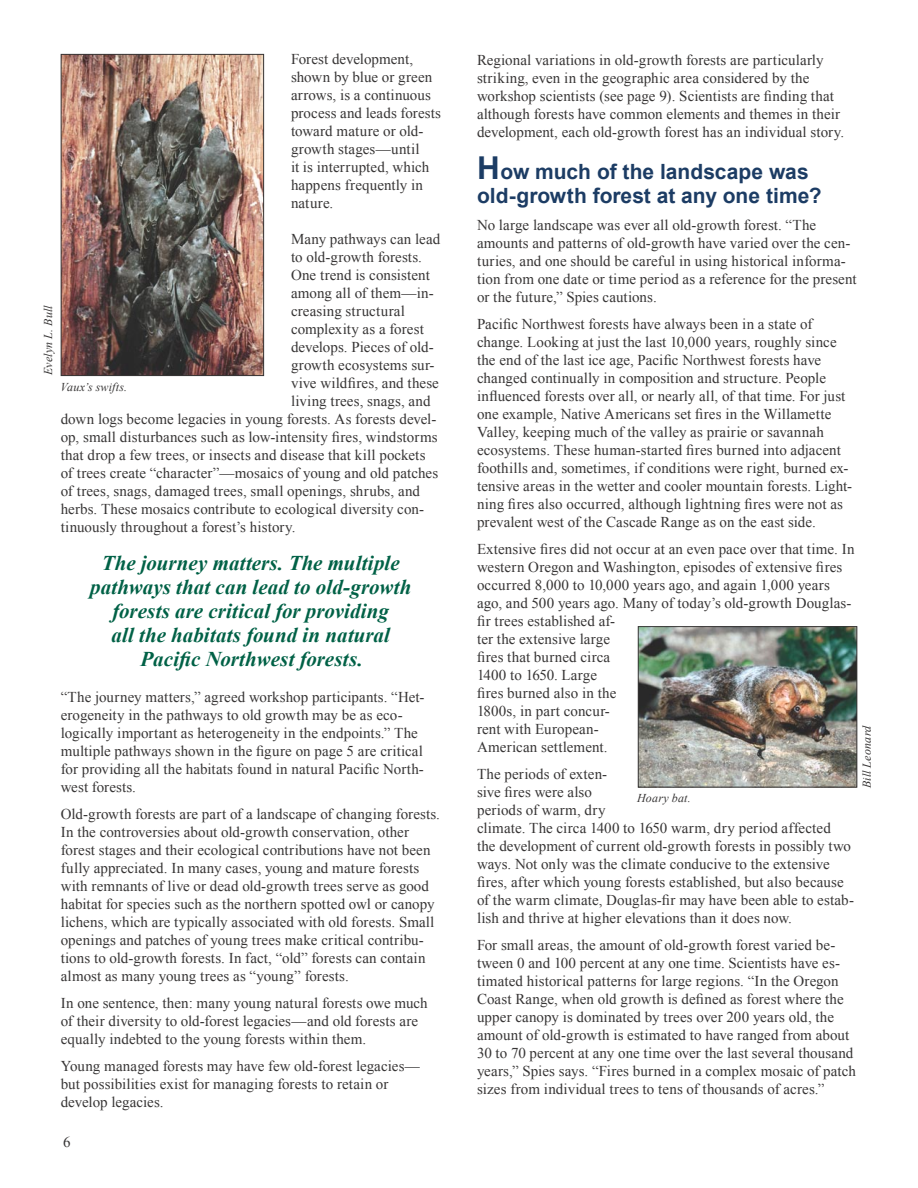
<style>
.page{position:relative;width:918px;height:1188px;background:#fff}
.page>*{position:absolute;margin:0;border:0;box-sizing:border-box;transform-origin:0 0}
.t1{font:italic 700 21px/24px "Times New Roman";letter-spacing:.005em;color:#006146;text-align:center}
.t2{font:700 21px/24px "Arial";color:#1c3c64}
.t3{font:15px/18px "Times New Roman";letter-spacing:.005em;color:#373535}
.t4{font:italic 12px "Times New Roman";letter-spacing:.015em;color:#373535}
.s1{font-size:31.5px}
</style>
<div class="page">
<img style="left:63px;top:56px;width:199px;height:318px">
<div style="left:61px;top:54px;width:203px;height:322px;border:1px solid #373535"></div>
<img style="left:640px;top:628px;width:215px;height:158px">
<div style="left:638px;top:626px;width:219px;height:162px;border:1px solid #373535"></div>
<p class="t3" style="left:291px;top:50px;width:151px">Forest development, shown by blue or green arrows, is a continuous process and leads forests toward mature or old&shy;growth stages—until<br>it is interrupted, which happens frequently in nature.</p>
<p class="t3" style="left:291px;top:230px;width:151px">Many pathways can lead</p>
<p class="t3" style="left:291px;top:248px;width:132px">to old-growth forests.</p>
<p class="t3" style="left:291px;top:266px;width:140px">One trend is consistent</p>
<p class="t3" style="left:291px;top:284px;width:144px">among all of them—in-</p>
<p class="t3" style="left:291px;top:302px;width:115px">creasing structural</p>
<p class="t3" style="left:291px;top:320px;width:134px">complexity as a forest</p>
<p class="t3" style="left:291px;top:338px;width:144px">develops. Pieces of old-</p>
<p class="t3" style="left:291px;top:356px;width:145px">growth ecosystems sur-</p>
<p class="t3" style="left:291px;top:374px;width:149px">vive wildfires, and these</p>
<p class="t3" style="left:291px;top:392px;width:141px">living trees, snags, and</p>
<p class="t3" style="left:61px;top:410px;width:377px">down logs become legacies in young forests. As forests devel-</p>
<p class="t3" style="left:61px;top:428px;width:379px">op, small disturbances such as low-intensity fires, windstorms</p>
<p class="t3" style="left:61px;top:446px;width:366px">that drop a few trees, or insects and disease that kill pockets</p>
<p class="t3" style="left:61px;top:464px;width:379px">of trees create “character”—mosaics of young and old patches</p>
<p class="t3" style="left:61px;top:482px;width:361px">of trees, snags, damaged trees, small openings, shrubs, and</p>
<p class="t3" style="left:61px;top:500px;width:365px">herbs. These mosaics contribute to ecological diversity con-</p>
<p class="t3" style="left:61px;top:518px;width:236px">tinuously throughout a forest’s history.</p>
<h1 class="t1" style="left:90px;top:550px;width:323px">The journey matters. The multiple pathways that can lead to old-growth forests are critical for providing<br>all the habitats found in natural Pacific Northwest forests.</h1>
<p class="t3" style="left:61px;top:688px;width:365px">“The journey matters,” agreed workshop participants. “Het&shy;erogeneity in the pathways to old growth may be as eco&shy;logically important as heterogeneity in the endpoints.” The multiple pathways shown in the figure on page 5 are critical for providing all the habitats found in natural Pacific North&shy;west forests.</p>
<p class="t3" style="left:61px;top:805px;width:381px">Old-growth forests are part of a landscape of changing forests.<br>In the controversies about old-growth conservation, other forest stages and their ecological contributions have not been fully appreciated. In many cases, young and mature forests with remnants of live or dead old-growth trees serve as good habitat for species such as the northern spotted owl or canopy lichens, which are typically associated with old forests. Small openings and patches of young trees make critical contribu&shy;tions to old-growth forests. In fact, “old” forests can contain almost as many young trees as “young” forests.</p>
<p class="t3" style="left:61px;top:994px;width:369px">In one sentence, then: many young natural forests owe much of their diversity to old-forest legacies—and old forests are equally indebted to the young forests within them.</p>
<p class="t3" style="left:61px;top:1057px;width:361px">Young managed forests may have few old-forest legacies— but possibilities exist for managing forests to retain or develop legacies.</p>
<p class="t4" style="left:40px;top:375px;width:72px;rotate:-90deg">Evelyn L. Bull</p>
<p class="t4" style="left:60px;top:378px;width:68px">Vaux’s swifts.</p>
<p class="t3" style="left:63px;top:1132px;width:9px">6</p>
<p class="t3" style="left:477px;top:51px;width:369px">Regional variations in old-growth forests are particularly striking, even in the geographic area considered by the workshop scientists (see page 9). Scientists are finding that although forests have common elements and themes in their development, each old-growth forest has an individual story.</p>
<h1 class="t2" style="left:477px;top:160px;width:346px"><span class="s1">H</span>ow much of the landscape was old-growth forest at any one time?</h1>
<p class="t3" style="left:477px;top:216px;width:381px">No large landscape was ever all old-growth forest. “The amounts and patterns of old-growth have varied over the cen&shy;turies, and one should be careful in using historical informa&shy;tion from one date or time period as a reference for the present or the future,” Spies cautions.</p>
<p class="t3" style="left:477px;top:315px;width:377px">Pacific Northwest forests have always been in a state of change. Looking at just the last 10,000 years, roughly since the end of the last ice age, Pacific Northwest forests have changed continually in composition and structure. People influenced forests over all, or nearly all, of that time. For just one example, Native Americans set fires in the Willamette Valley, keeping much of the valley as prairie or savannah ecosystems. These human-started fires burned into adjacent foothills and, sometimes, if conditions were right, burned ex&shy;tensive areas in the wetter and cooler mountain forests. Light&shy;ning fires also occurred, although lightning fires were not as prevalent west of the Cascade Range as on the east side.</p>
<p class="t3" style="left:477px;top:540px;width:379px">Extensive fires did not occur at an even pace over that time. In western Oregon and Washington, episodes of extensive fires occurred 8,000 to 10,000 years ago, and again 1,000 years ago, and 500 years ago. Many of today’s old-growth Douglas&shy;fir trees established af-<br>ter the extensive large<br>fires that burned circa<br>1400 to 1650. Large<br>fires burned also in the<br>1800s, in part concur-<br>rent with European-<br>American settlement.</p>
<p class="t3" style="left:477px;top:765px;width:379px">The periods of exten-<br>sive fires were also<br>periods of warm, dry<br>climate. The circa 1400 to 1650 warm, dry period affected<br>the development of current old-growth forests in possibly two ways. Not only was the climate conducive to the extensive fires, after which young forests established, but also because of the warm climate, Douglas-fir may have been able to estab&shy;lish and thrive at higher elevations than it does now.</p>
<p class="t3" style="left:477px;top:936px;width:380px">For small areas, the amount of old-growth forest varied be&shy;tween 0 and 100 percent at any one time. Scientists have es&shy;timated historical patterns for large regions. “In the Oregon Coast Range, when old growth is defined as forest where the upper canopy is dominated by trees over 200 years old, the amount of old-growth is estimated to have ranged from about 30 to 70 percent at any one time over the last several thousand years,” Spies says. “Fires burned in a complex mosaic of patch sizes from individual trees to tens of thousands of acres.”</p>
<p class="t4" style="left:859px;top:788px;width:64px;rotate:-90deg">Bill Leonard</p>
<p class="t4" style="left:637px;top:790px;width:55px">Hoary bat.</p>
</div>
